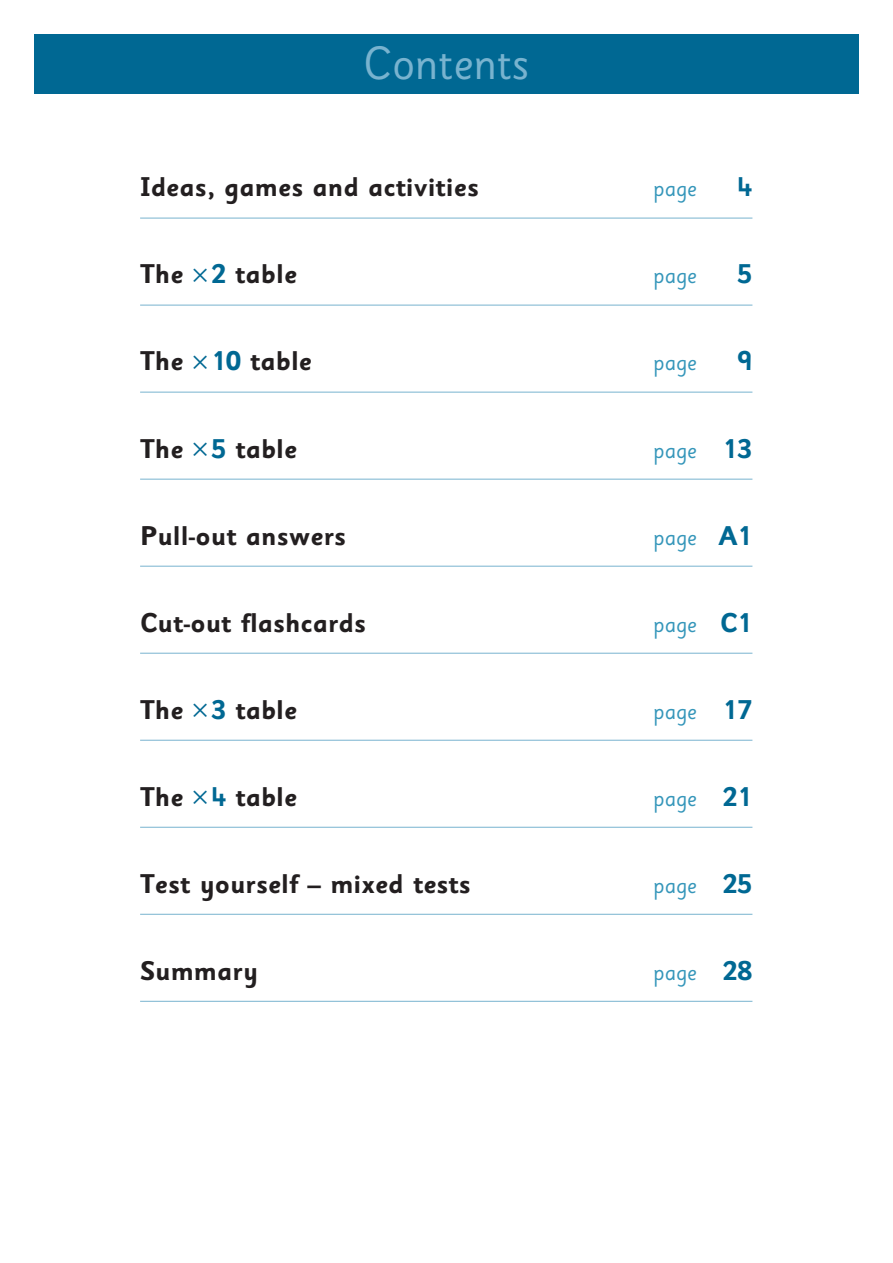
<style>
.page{position:relative;width:893px;height:1263px;background:#fff}
.page>*{position:absolute;margin:0;border:0;box-sizing:border-box;transform-origin:0 0}
.t1{font:46.5px "Sassoon Sans";color:#78b3cf}
.t2{font:700 27px "Sassoon Sans";color:#231f20}
.t3{font:700 27px "Sassoon Sans";color:#006893}
.t4{font:22.5px "Sassoon Sans";color:#3596ba}
.s1{color:#006893}
.s2{font-weight:700;font-size:27px;color:#006893}
</style>
<div class="page">
<div style="left:34px;top:35px;width:825px;height:59px;background:#006893"></div>
<hr style="left:140px;top:218px;width:612px;height:1px;background:#78b3cf">
<hr style="left:140px;top:305px;width:612px;height:1px;background:#78b3cf">
<hr style="left:140px;top:392px;width:612px;height:1px;background:#78b3cf">
<hr style="left:140px;top:479px;width:612px;height:1px;background:#78b3cf">
<hr style="left:140px;top:566px;width:612px;height:1px;background:#78b3cf">
<hr style="left:140px;top:653px;width:612px;height:1px;background:#78b3cf">
<hr style="left:140px;top:740px;width:612px;height:1px;background:#78b3cf">
<hr style="left:140px;top:827px;width:612px;height:1px;background:#78b3cf">
<hr style="left:140px;top:914px;width:612px;height:1px;background:#78b3cf">
<hr style="left:140px;top:1001px;width:612px;height:1px;background:#78b3cf">
<h1 class="t1" style="left:363px;top:47px;width:167px">Contents</h1>
<p class="t2" style="left:140px;top:178px;width:340px">Ideas, games and activities</p>
<p class="t4" style="left:653px;top:181px;width:45px">page</p>
<p class="t3" style="left:738px;top:178px;width:16px">4</p>
<p class="t2" style="left:140px;top:265px;width:159px">The <span class="s1">✕ 2</span> table</p>
<p class="t4" style="left:653px;top:268px;width:45px">page</p>
<p class="t3" style="left:738px;top:265px;width:16px">5</p>
<p class="t2" style="left:140px;top:352px;width:174px">The <span class="s1">✕ 10</span> table</p>
<p class="t4" style="left:653px;top:355px;width:45px">page</p>
<p class="t3" style="left:738px;top:352px;width:16px">9</p>
<p class="t2" style="left:140px;top:439px;width:159px">The <span class="s1">✕ 5</span> table</p>
<p class="t4" style="left:653px;top:442px;width:100px">page <span class="s2">13</span></p>
<p class="t2" style="left:140px;top:526px;width:208px">Pull-out answers</p>
<p class="t4" style="left:653px;top:529px;width:100px">page <span class="s2">A1</span></p>
<p class="t2" style="left:140px;top:613px;width:227px">Cut-out flashcards</p>
<p class="t4" style="left:653px;top:616px;width:100px">page <span class="s2">C1</span></p>
<p class="t2" style="left:140px;top:700px;width:159px">The <span class="s1">✕ 3</span> table</p>
<p class="t4" style="left:653px;top:703px;width:100px">page <span class="s2">17</span></p>
<p class="t2" style="left:140px;top:787px;width:159px">The <span class="s1">✕ 4</span> table</p>
<p class="t4" style="left:653px;top:790px;width:100px">page <span class="s2">21</span></p>
<p class="t2" style="left:140px;top:874px;width:332px">Test yourself – mixed tests</p>
<p class="t4" style="left:653px;top:877px;width:100px">page <span class="s2">25</span></p>
<p class="t2" style="left:140px;top:961px;width:119px">Summary</p>
<p class="t4" style="left:653px;top:964px;width:100px">page <span class="s2">28</span></p>
</div>
